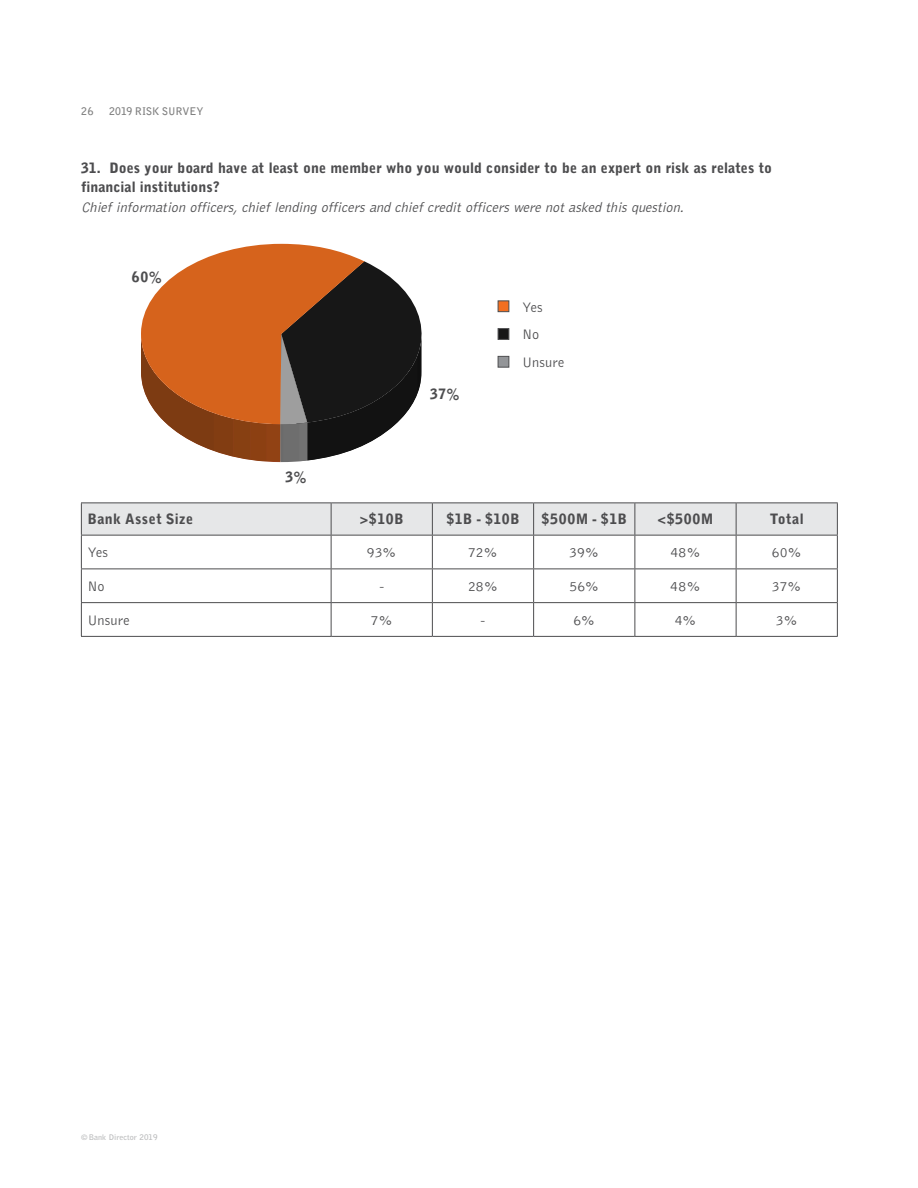
<style>
.page{position:relative;width:918px;height:1188px;background:#fff}
.page>*{position:absolute;margin:0;border:0;box-sizing:border-box;transform-origin:0 0}
.t1{font:900 14.25px/19.5px "Bell Gothic Std";color:#4d4d4f}
.t2{font:italic 300 14.25px "Bell Gothic Std";color:#4d4d4f}
.t3{font:300 14.25px/27.6px "Bell Gothic Std";letter-spacing:.005em;color:#4d4d4f}
.t4{font:900 14.25px "Bell Gothic Std";letter-spacing:.03em;color:#4d4d4f}
.t5{font:900 14.25px "Bell Gothic";color:#4d4d4f}
.t6{font:700 10.5px "Bell Gothic Std";letter-spacing:-.005em;color:#808080}
.t7{font:700 7.65px "Bell Gothic Std";color:#bbbcbd;scale:1.05 1}
</style>
<div class="page">
<svg style="left:82px;top:503px;width:755px;height:32px"></svg>
<hr style="left:81px;top:502px;width:250px;height:1px;background:#4d4d4f">
<hr style="left:81px;top:503px;width:1px;height:32px;background:#4d4d4f">
<hr style="left:331px;top:502px;width:101px;height:1px;background:#4d4d4f">
<hr style="left:331px;top:503px;width:1px;height:32px;background:#4d4d4f">
<hr style="left:432px;top:502px;width:102px;height:1px;background:#4d4d4f">
<hr style="left:432px;top:503px;width:1px;height:32px;background:#4d4d4f">
<hr style="left:534px;top:502px;width:101px;height:1px;background:#4d4d4f">
<hr style="left:533px;top:503px;width:1px;height:32px;background:#4d4d4f">
<hr style="left:635px;top:502px;width:101px;height:1px;background:#4d4d4f">
<hr style="left:634px;top:503px;width:1px;height:32px;background:#4d4d4f">
<hr style="left:736px;top:502px;width:102px;height:1px;background:#4d4d4f">
<hr style="left:736px;top:503px;width:1px;height:32px;background:#4d4d4f">
<hr style="left:837px;top:503px;width:1px;height:32px;background:#4d4d4f">
<hr style="left:81px;top:535px;width:250px;height:1px;background:#4d4d4f">
<hr style="left:81px;top:536px;width:1px;height:33px;background:#4d4d4f">
<hr style="left:331px;top:535px;width:101px;height:1px;background:#4d4d4f">
<hr style="left:331px;top:536px;width:1px;height:33px;background:#4d4d4f">
<hr style="left:432px;top:535px;width:102px;height:1px;background:#4d4d4f">
<hr style="left:432px;top:536px;width:1px;height:33px;background:#4d4d4f">
<hr style="left:534px;top:535px;width:101px;height:1px;background:#4d4d4f">
<hr style="left:533px;top:536px;width:1px;height:33px;background:#4d4d4f">
<hr style="left:635px;top:535px;width:101px;height:1px;background:#4d4d4f">
<hr style="left:634px;top:536px;width:1px;height:33px;background:#4d4d4f">
<hr style="left:736px;top:535px;width:102px;height:1px;background:#4d4d4f">
<hr style="left:736px;top:536px;width:1px;height:33px;background:#4d4d4f">
<hr style="left:837px;top:536px;width:1px;height:33px;background:#4d4d4f">
<hr style="left:81px;top:569px;width:250px;height:1px;background:#4d4d4f">
<hr style="left:81px;top:569px;width:1px;height:33px;background:#4d4d4f">
<hr style="left:331px;top:569px;width:101px;height:1px;background:#4d4d4f">
<hr style="left:331px;top:569px;width:1px;height:33px;background:#4d4d4f">
<hr style="left:432px;top:569px;width:102px;height:1px;background:#4d4d4f">
<hr style="left:432px;top:569px;width:1px;height:33px;background:#4d4d4f">
<hr style="left:534px;top:569px;width:101px;height:1px;background:#4d4d4f">
<hr style="left:533px;top:569px;width:1px;height:33px;background:#4d4d4f">
<hr style="left:635px;top:569px;width:101px;height:1px;background:#4d4d4f">
<hr style="left:634px;top:569px;width:1px;height:33px;background:#4d4d4f">
<hr style="left:736px;top:569px;width:102px;height:1px;background:#4d4d4f">
<hr style="left:736px;top:569px;width:1px;height:33px;background:#4d4d4f">
<hr style="left:837px;top:569px;width:1px;height:33px;background:#4d4d4f">
<hr style="left:81px;top:602px;width:250px;height:1px;background:#4d4d4f">
<hr style="left:81px;top:603px;width:1px;height:33px;background:#4d4d4f">
<hr style="left:331px;top:602px;width:101px;height:1px;background:#4d4d4f">
<hr style="left:331px;top:603px;width:1px;height:33px;background:#4d4d4f">
<hr style="left:432px;top:602px;width:102px;height:1px;background:#4d4d4f">
<hr style="left:432px;top:603px;width:1px;height:33px;background:#4d4d4f">
<hr style="left:534px;top:602px;width:101px;height:1px;background:#4d4d4f">
<hr style="left:533px;top:603px;width:1px;height:33px;background:#4d4d4f">
<hr style="left:635px;top:602px;width:101px;height:1px;background:#4d4d4f">
<hr style="left:634px;top:603px;width:1px;height:33px;background:#4d4d4f">
<hr style="left:736px;top:602px;width:102px;height:1px;background:#4d4d4f">
<hr style="left:736px;top:603px;width:1px;height:33px;background:#4d4d4f">
<hr style="left:837px;top:603px;width:1px;height:33px;background:#4d4d4f">
<hr style="left:81px;top:636px;width:250px;height:1px;background:#4d4d4f">
<hr style="left:331px;top:636px;width:101px;height:1px;background:#4d4d4f">
<hr style="left:432px;top:636px;width:102px;height:1px;background:#4d4d4f">
<hr style="left:534px;top:636px;width:101px;height:1px;background:#4d4d4f">
<hr style="left:635px;top:636px;width:101px;height:1px;background:#4d4d4f">
<hr style="left:736px;top:636px;width:102px;height:1px;background:#4d4d4f">
<div style="left:498px;top:300px;width:11px;height:12px;background:#f36f21;border:1px solid #4d4d4f"></div>
<div style="left:498px;top:328px;width:11px;height:12px;background:#161617;border:1px solid #4d4d4f"></div>
<div style="left:498px;top:356px;width:11px;height:12px;background:#939598;border:1px solid #4d4d4f"></div>
<svg style="left:141px;top:244px;width:281px;height:218px"></svg>
<p class="t6" style="left:81px;top:104px;width:14px">26</p>
<p class="t6" style="left:109px;top:104px;width:96px">2019 RISK SURVEY</p>
<p class="t1" style="left:81px;top:158px;width:693px">31. Does your board have at least one member who you would consider to be an expert on risk as relates to financial institutions?</p>
<p class="t2" style="left:81px;top:199px;width:608px">Chiefinformation officers,chieflending officersand chiefcreditofficerswerenotasked thisquestion.</p>
<p class="t5" style="left:132px;top:269px;width:32px">60%</p>
<p class="t5" style="left:286px;top:469px;width:23px">3%</p>
<p class="t5" style="left:430px;top:385px;width:31px">37%</p>
<p class="t3" style="left:522px;top:293px;width:44px">Yes<br>No<br>Unsure</p>
<p class="t4" style="left:87px;top:511px;width:107px">Bank Asset Size</p>
<p class="t1" style="left:360px;top:510px;width:45px">&gt;$10B</p>
<p class="t1" style="left:446px;top:510px;width:75px">$1B - $10B</p>
<p class="t1" style="left:541px;top:510px;width:87px">$500M - $1B</p>
<p class="t1" style="left:657px;top:510px;width:58px">&lt;$500M</p>
<p class="t1" style="left:770px;top:510px;width:36px">Total</p>
<p class="t3" style="left:87px;top:539px;width:22px">Yes</p>
<p class="t3" style="left:367px;top:539px;width:31px">93%</p>
<p class="t3" style="left:468px;top:539px;width:31px">72%</p>
<p class="t3" style="left:569px;top:539px;width:31px">39%</p>
<p class="t3" style="left:670px;top:539px;width:32px">48%</p>
<p class="t3" style="left:772px;top:539px;width:32px">60%</p>
<p class="t3" style="left:87px;top:573px;width:19px">No</p>
<p class="t3" style="left:379px;top:573px;width:6px">-</p>
<p class="t3" style="left:468px;top:573px;width:31px">28%</p>
<p class="t3" style="left:569px;top:573px;width:31px">56%</p>
<p class="t3" style="left:670px;top:573px;width:32px">48%</p>
<p class="t3" style="left:772px;top:573px;width:31px">37%</p>
<p class="t3" style="left:87px;top:607px;width:44px">Unsure</p>
<p class="t3" style="left:371px;top:607px;width:23px">7%</p>
<p class="t3" style="left:481px;top:607px;width:6px">-</p>
<p class="t3" style="left:574px;top:607px;width:23px">6%</p>
<p class="t3" style="left:675px;top:607px;width:23px">4%</p>
<p class="t3" style="left:776px;top:607px;width:23px">3%</p>
<p class="t7" style="left:81px;top:1133px;width:74px">© Bank Director 2019</p>
</div>
